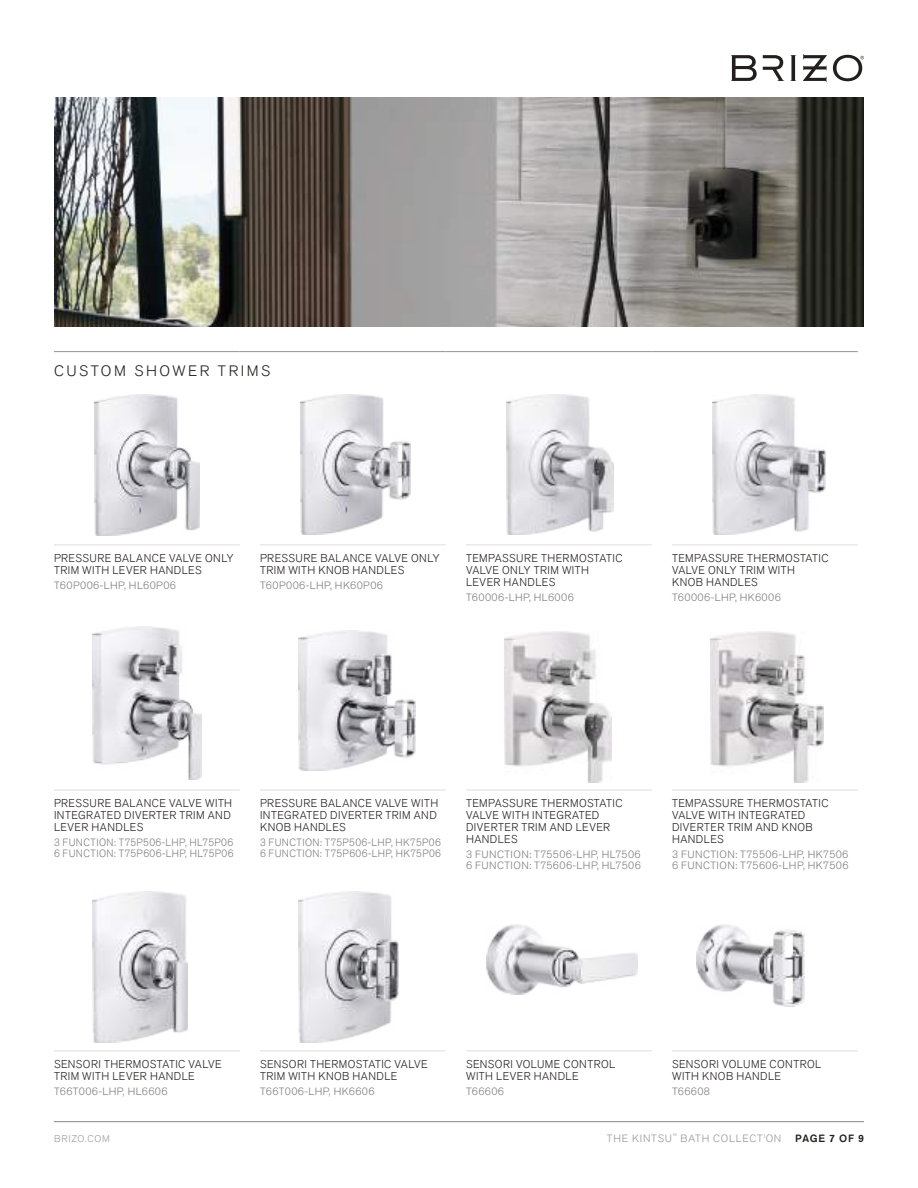
<style>
.page{position:relative;width:918px;height:1188px;background:#fff}
.page>*{position:absolute;margin:0;border:0;box-sizing:border-box;transform-origin:0 0}
.t1{font:300 15px "Akzidenz Grotesk Std";letter-spacing:.17em;color:#241f1f}
.t2{font:300 11.25px/12px "Akzidenz Grotesk Std";letter-spacing:.04em;color:#241f1f;scale:.96 1}
.t3{font:300 10.5px/11.7px "Akzidenz Grotesk Std";letter-spacing:.04em;color:#7d7c7e}
.t4{font:300 10.5px/11.7px "Akzidenz Grotesk Std";letter-spacing:.04em;color:#7d7c7e;scale:.95 1}
.t5{font:300 10.5px "Akzidenz Grotesk Std";letter-spacing:.075em;color:#969698}
.t6{font:500 10.5px "Akzidenz Grotesk Std";letter-spacing:.07em;color:#241f1f}
.t7{font:300 9.75px "Akzidenz Grotesk Std";letter-spacing:.075em;color:#9e9ca0}
</style>
<div class="page">
<svg style="left:731px;top:55px;width:26px;height:26px"></svg>
<svg style="left:791px;top:55px;width:5px;height:26px"></svg>
<svg style="left:803px;top:54px;width:24px;height:28px"></svg>
<svg style="left:763px;top:55px;width:21px;height:26px"></svg>
<svg style="left:833px;top:55px;width:31px;height:26px"></svg>
<hr style="left:54px;top:1121px;width:810px;height:1px;background:#969698">
<img style="left:54px;top:97px;width:810px;height:229px">
<hr style="left:54px;top:351px;width:186px;height:1px;background:#9e9ca0">
<svg style="left:240px;top:351px;width:20px;height:1px"></svg>
<hr style="left:260px;top:351px;width:186px;height:1px;background:#9e9ca0">
<svg style="left:446px;top:351px;width:20px;height:1px"></svg>
<hr style="left:466px;top:351px;width:186px;height:1px;background:#9e9ca0">
<svg style="left:652px;top:351px;width:20px;height:1px"></svg>
<hr style="left:672px;top:351px;width:186px;height:1px;background:#9e9ca0">
<hr style="left:54px;top:544px;width:186px;height:1px;background:#e3e0e1">
<hr style="left:54px;top:789px;width:186px;height:2px;background:#e3e0e1">
<hr style="left:260px;top:544px;width:186px;height:1px;background:#e3e0e1">
<hr style="left:260px;top:789px;width:186px;height:2px;background:#e3e0e1">
<hr style="left:466px;top:544px;width:186px;height:1px;background:#e3e0e1">
<hr style="left:466px;top:789px;width:186px;height:2px;background:#e3e0e1">
<hr style="left:672px;top:544px;width:186px;height:1px;background:#e3e0e1">
<hr style="left:672px;top:789px;width:186px;height:2px;background:#e3e0e1">
<hr style="left:54px;top:1050px;width:186px;height:1px;background:#e3e0e1">
<hr style="left:260px;top:1050px;width:186px;height:1px;background:#e3e0e1">
<hr style="left:466px;top:1050px;width:186px;height:1px;background:#e3e0e1">
<hr style="left:672px;top:1050px;width:186px;height:1px;background:#e3e0e1">
<img style="left:94px;top:395px;width:105px;height:140px">
<img style="left:300px;top:394px;width:110px;height:141px">
<img style="left:507px;top:394px;width:106px;height:141px">
<img style="left:713px;top:394px;width:113px;height:141px">
<img style="left:92px;top:627px;width:109px;height:152px">
<img style="left:298px;top:630px;width:118px;height:141px">
<img style="left:504px;top:631px;width:108px;height:151px">
<img style="left:710px;top:631px;width:114px;height:151px">
<img style="left:92px;top:891px;width:95px;height:151px">
<img style="left:298px;top:891px;width:101px;height:151px">
<img style="left:486px;top:925px;width:151px;height:69px">
<img style="left:697px;top:925px;width:108px;height:81px">
<h1 class="t1" style="left:54px;top:363px;width:218px">CUSTOM SHOWER TRIMS</h1>
<p class="t2" style="left:54px;top:552px;width:189px">PRESSURE BALANCE VALVE ONLY<br>TRIM WITH LEVER HANDLES</p>
<p class="t3" style="left:54px;top:579px;width:124px">T60P006-LHP, HL60P06</p>
<p class="t2" style="left:260px;top:552px;width:189px">PRESSURE BALANCE VALVE ONLY<br>TRIM WITH KNOB HANDLES</p>
<p class="t3" style="left:260px;top:579px;width:124px">T60P006-LHP, HK60P06</p>
<p class="t2" style="left:466px;top:552px;width:165px">TEMPASSURE THERMOSTATIC<br>VALVE ONLY TRIM WITH<br>LEVER HANDLES</p>
<p class="t3" style="left:466px;top:591px;width:109px">T60006-LHP, HL6006</p>
<p class="t2" style="left:672px;top:552px;width:165px">TEMPASSURE THERMOSTATIC<br>VALVE ONLY TRIM WITH<br>KNOB HANDLES</p>
<p class="t3" style="left:672px;top:591px;width:110px">T60006-LHP, HK6006</p>
<p class="t2" style="left:54px;top:797px;width:187px">PRESSURE BALANCE VALVE WITH<br>INTEGRATED DIVERTER TRIM AND<br>LEVER HANDLES</p>
<p class="t4" style="left:54px;top:837px;width:190px">3 FUNCTION: T75P506-LHP, HL75P06<br>6 FUNCTION: T75P606-LHP, HL75P06</p>
<p class="t2" style="left:260px;top:797px;width:187px">PRESSURE BALANCE VALVE WITH<br>INTEGRATED DIVERTER TRIM AND<br>KNOB HANDLES</p>
<p class="t4" style="left:260px;top:837px;width:192px">3 FUNCTION: T75P506-LHP, HK75P06<br>6 FUNCTION: T75P606-LHP, HK75P06</p>
<p class="t2" style="left:466px;top:797px;width:165px">TEMPASSURE THERMOSTATIC<br>VALVE WITH INTEGRATED<br>DIVERTER TRIM AND LEVER<br>HANDLES</p>
<p class="t3" style="left:466px;top:849px;width:176px">3 FUNCTION: T75506-LHP, HL7506<br>6 FUNCTION: T75606-LHP, HL7506</p>
<p class="t2" style="left:672px;top:797px;width:165px">TEMPASSURE THERMOSTATIC<br>VALVE WITH INTEGRATED<br>DIVERTER TRIM AND KNOB<br>HANDLES</p>
<p class="t3" style="left:672px;top:849px;width:178px">3 FUNCTION: T75506-LHP, HK7506<br>6 FUNCTION: T75606-LHP, HK7506</p>
<p class="t2" style="left:54px;top:1058px;width:176px">SENSORI THERMOSTATIC VALVE<br>TRIM WITH LEVER HANDLE</p>
<p class="t3" style="left:54px;top:1085px;width:115px">T66T006-LHP, HL6606</p>
<p class="t2" style="left:260px;top:1058px;width:176px">SENSORI THERMOSTATIC VALVE<br>TRIM WITH KNOB HANDLE</p>
<p class="t3" style="left:260px;top:1085px;width:116px">T66T006-LHP, HK6606</p>
<p class="t2" style="left:466px;top:1058px;width:157px">SENSORI VOLUME CONTROL<br>WITH LEVER HANDLE</p>
<p class="t3" style="left:466px;top:1085px;width:40px">T66606</p>
<p class="t2" style="left:672px;top:1058px;width:157px">SENSORI VOLUME CONTROL<br>WITH KNOB HANDLE</p>
<p class="t3" style="left:672px;top:1085px;width:39px">T66608</p>
<p class="t7" style="left:54px;top:1133px;width:57px">BRIZO.COM</p>
<p class="t5" style="left:607px;top:1132px;width:176px">THE KINTSU<sup>™</sup> BATH COLLECT<sup>I</sup>ON</p>
<p class="t6" style="left:795px;top:1132px;width:70px">PAGE 7 OF 9</p>
</div>
